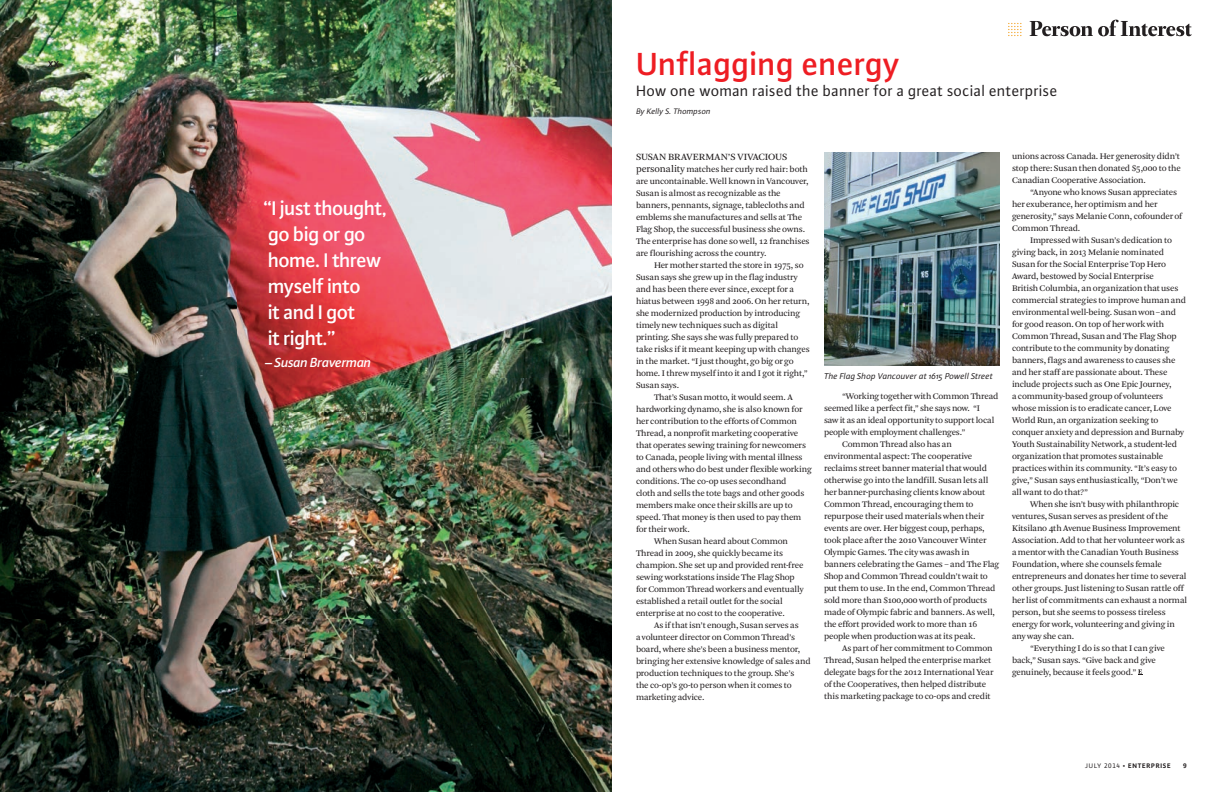
<style>
.page{position:relative;width:1224px;height:792px;background:#fff}
.page>*{position:absolute;margin:0;border:0;box-sizing:border-box;transform-origin:0 0}
.t1{font:500 34px "Plus Sans";color:#ee1d23}
.t2{font:500 21px/26px "Plus Sans";letter-spacing:-.03em;color:#fff}
.t3{font:16px "Plus Sans Normal";letter-spacing:.01em;color:#231f20}
.t4{font:italic 500 14px "Plus Sans";letter-spacing:-.03em;color:#fff}
.t5{font:10px "Arnhem Blond";letter-spacing:-.015em;color:#231f20}
.t6{font:9px/12px "Arnhem Blond";letter-spacing:-.015em;color:#231f20}
.t7{font:italic 9px "Plus Sans Normal";letter-spacing:-.005em;color:#231f20}
.t8{font:700 9px "Plus Sans";color:#231f20}
.t9{font:italic 8.5px "Plus Sans Normal";color:#231f20}
.t10{font:700 7px "Plus Sans";letter-spacing:.095em;color:#231f20}
.t11{font:7px "Plus Sans Bold SC";color:#231f20}
.s1{font-size:10px}
.s2{font-family:"Plus Sans Normal";font-weight:400}
.s3{font-family:"Plus Sans Normal SC";font-weight:400}
</style>
<div class="page">
<img style="left:0;top:0;width:612px;height:792px">
<img style="left:824px;top:153px;width:176px;height:212px">
<svg style="left:1138px;top:669px;width:4px;height:6px"></svg>
<svg style="left:1008px;top:23px;width:13px;height:13px"></svg>
<svg style="left:1030px;top:20px;width:162px;height:16px"></svg>
<p class="t8" style="left:48px;top:58px;width:12px">XX</p>
<h2 class="t2" style="left:263px;top:195px;width:125px">“I just thought, go big or go home. I threw myself into<br>it and I got<br>it right.”</h2>
<h3 class="t4" style="left:264px;top:354px;width:109px">– Susan Braverman</h3>
<h1 class="t1" style="left:636px;top:41px;width:265px">Unflagging energy</h1>
<h3 class="t3" style="left:636px;top:80px;width:423px">How one woman raised the banner for a great social enterprise</h3>
<p class="t9" style="left:636px;top:105px;width:76px">By Kelly S. Thompson</p>
<p class="t5" style="left:636px;top:151px;width:153px">SUSAN BRAVERMAN’S VIVACIOUS</p>
<p class="t6" style="left:636px;top:163px;width:175px"><span class="s1">personality</span> matches her curly red hair: both are uncontainable. Well known in Vancouver, Susan is almost as recognizable as the banners, pennants, signage, tablecloths and emblems she manufactures and sells at The Flag Shop, the successful business she owns.<br>The enterprise has done so well, 12 franchises are flourishing across the country.</p>
<p class="t6" style="left:654px;top:259px;width:151px">Her mother started the store in 1975, so</p>
<p class="t6" style="left:636px;top:271px;width:163px">Susan says she grew up in the flag industry</p>
<p class="t6" style="left:636px;top:283px;width:159px">and has been there ever since, except for a</p>
<p class="t6" style="left:636px;top:295px;width:175px">hiatus between 1998 and 2006. On her return,</p>
<p class="t6" style="left:636px;top:307px;width:166px">she modernized production by introducing</p>
<p class="t6" style="left:636px;top:319px;width:144px">timely new techniques such as digital</p>
<p class="t6" style="left:636px;top:331px;width:164px">printing. She says she was fully prepared to</p>
<p class="t6" style="left:636px;top:343px;width:175px">take risks if it meant keeping up with changes</p>
<p class="t6" style="left:636px;top:355px;width:159px">in the market. “I just thought, go big or go</p>
<p class="t6" style="left:636px;top:367px;width:173px">home. I threw myself into it and I got it right,”</p>
<p class="t6" style="left:636px;top:379px;width:45px">Susan says.</p>
<p class="t6" style="left:654px;top:391px;width:140px">That’s Susan motto, it would seem. A</p>
<p class="t6" style="left:636px;top:403px;width:168px">hardworking dynamo, she is also known for</p>
<p class="t6" style="left:636px;top:415px;width:162px">her contribution to the efforts of Common</p>
<p class="t6" style="left:636px;top:427px;width:164px">Thread, a nonprofit marketing cooperative</p>
<p class="t6" style="left:636px;top:439px;width:172px">that operates sewing training for newcomers</p>
<p class="t6" style="left:636px;top:451px;width:168px">to Canada, people living with mental illness</p>
<p class="t6" style="left:636px;top:463px;width:177px">and others who do best under flexible working</p>
<p class="t6" style="left:636px;top:475px;width:152px">conditions. The co-op uses secondhand</p>
<p class="t6" style="left:636px;top:487px;width:170px">cloth and sells the tote bags and other goods</p>
<p class="t6" style="left:636px;top:499px;width:158px">members make once their skills are up to</p>
<p class="t6" style="left:636px;top:511px;width:167px">speed. That money is then used to pay them</p>
<p class="t6" style="left:636px;top:523px;width:55px">for their work.</p>
<p class="t6" style="left:654px;top:535px;width:136px">When Susan heard about Common</p>
<p class="t6" style="left:636px;top:547px;width:149px">Thread in 2009, she quickly became its</p>
<p class="t6" style="left:636px;top:559px;width:169px">champion. She set up and provided rent-free</p>
<p class="t6" style="left:636px;top:571px;width:160px">sewing workstations inside The Flag Shop</p>
<p class="t6" style="left:636px;top:583px;width:169px">for Common Thread workers and eventually</p>
<p class="t6" style="left:636px;top:595px;width:148px">established a retail outlet for the social</p>
<p class="t6" style="left:636px;top:607px;width:150px">enterprise at no cost to the cooperative.</p>
<p class="t6" style="left:654px;top:619px;width:146px">As if that isn’t enough, Susan serves as</p>
<p class="t6" style="left:636px;top:631px;width:160px">a volunteer director on Common Thread’s</p>
<p class="t6" style="left:636px;top:643px;width:166px">board, where she’s been a business mentor,</p>
<p class="t6" style="left:636px;top:655px;width:176px">bringing her extensive knowledge of sales and</p>
<p class="t6" style="left:636px;top:667px;width:160px">production techniques to the group. She’s</p>
<p class="t6" style="left:636px;top:679px;width:157px">the co-op’s go-to person when it comes to</p>
<p class="t6" style="left:636px;top:691px;width:70px">marketing advice.</p>
<p class="t6" style="left:1012px;top:150px;width:170px;text-align:justify">unions across Canada. Her generosity didn’t stop there: Susan then donated $5,000 to the Canadian Cooperative Association.</p>
<p class="t6" style="left:1012px;top:186px;width:172px;text-indent:18px">“Anyone who knows Susan appreciates her exuberance, her optimism and her generosity,” says Melanie Conn, cofounder of Common Thread.</p>
<p class="t6" style="left:1012px;top:234px;width:175px;text-indent:18px">Impressed with Susan’s dedication to giving back, in 2013 Melanie nominated Susan for the Social Enterprise Top Hero Award, bestowed by Social Enterprise<br>British Columbia, an organization that uses commercial strategies to improve human and environmental well-being. Susan won – and for good reason. On top of her work with Common Thread, Susan and The Flag Shop contribute to the community by donating banners, flags and awareness to causes she and her staff are passionate about. These include projects such as One Epic Journey,<br>a community-based group of volunteers whose mission is to eradicate cancer, Love World Run, an organization seeking to conquer anxiety and depression and Burnaby Youth Sustainability Network, a student-led organization that promotes sustainable practices within its community. “It’s easy to give,” Susan says enthusiastically, “Don’t we all want to do that?”</p>
<p class="t6" style="left:1030px;top:498px;width:151px">When she isn’t busy with philanthropic</p>
<p class="t6" style="left:1012px;top:510px;width:158px">ventures, Susan serves as president of the</p>
<p class="t6" style="left:1012px;top:522px;width:170px">Kitsilano 4th Avenue Business Improvement</p>
<p class="t6" style="left:1012px;top:534px;width:174px">Association. Add to that her volunteer work as</p>
<p class="t6" style="left:1012px;top:546px;width:168px">a mentor with the Canadian Youth Business</p>
<p class="t6" style="left:1012px;top:558px;width:151px">Foundation, where she counsels female</p>
<p class="t6" style="left:1012px;top:570px;width:176px">entrepreneurs and donates her time to several</p>
<p class="t6" style="left:1012px;top:582px;width:173px">other groups. Just listening to Susan rattle off</p>
<p class="t6" style="left:1012px;top:594px;width:177px">her list of commitments can exhaust a normal</p>
<p class="t6" style="left:1012px;top:606px;width:155px">person, but she seems to possess tireless</p>
<p class="t6" style="left:1012px;top:618px;width:164px">energy for work, volunteering and giving in</p>
<p class="t6" style="left:1012px;top:630px;width:64px">any way she can.</p>
<p class="t6" style="left:1030px;top:642px;width:136px">“Everything I do is so that I can give</p>
<p class="t6" style="left:1012px;top:654px;width:145px">back,” Susan says. “Give back and give</p>
<p class="t6" style="left:1012px;top:666px;width:126px">genuinely, because it feels good.”</p>
<p class="t7" style="left:824px;top:370px;width:171px">The Flag Shop Vancouver at 1615 Powell Street</p>
<p class="t6" style="left:842px;top:390px;width:158px">“Working together with Common Thread</p>
<p class="t6" style="left:824px;top:402px;width:157px">seemed like a perfect fit,” she says now. “I</p>
<p class="t6" style="left:824px;top:414px;width:172px">saw it as an ideal opportunity to support local</p>
<p class="t6" style="left:824px;top:426px;width:143px">people with employment challenges.”</p>
<p class="t6" style="left:842px;top:438px;width:112px">Common Thread also has an</p>
<p class="t6" style="left:824px;top:450px;width:150px">environmental aspect: The cooperative</p>
<p class="t6" style="left:824px;top:462px;width:164px">reclaims street banner material that would</p>
<p class="t6" style="left:824px;top:474px;width:166px">otherwise go into the landfill. Susan lets all</p>
<p class="t6" style="left:824px;top:486px;width:163px">her banner-purchasing clients know about</p>
<p class="t6" style="left:824px;top:498px;width:151px">Common Thread, encouraging them to</p>
<p class="t6" style="left:824px;top:510px;width:162px">repurpose their used materials when their</p>
<p class="t6" style="left:824px;top:522px;width:162px">events are over. Her biggest coup, perhaps,</p>
<p class="t6" style="left:824px;top:534px;width:164px">took place after the 2010 Vancouver Winter</p>
<p class="t6" style="left:824px;top:546px;width:147px">Olympic Games. The city was awash in</p>
<p class="t6" style="left:824px;top:558px;width:177px">banners celebrating the Games – and The Flag</p>
<p class="t6" style="left:824px;top:570px;width:165px">Shop and Common Thread couldn’t wait to</p>
<p class="t6" style="left:824px;top:582px;width:173px">put them to use. In the end, Common Thread</p>
<p class="t6" style="left:824px;top:594px;width:165px">sold more than $100,000 worth of products</p>
<p class="t6" style="left:824px;top:606px;width:172px">made of Olympic fabric and banners. As well,</p>
<p class="t6" style="left:824px;top:618px;width:155px">the effort provided work to more than 16</p>
<p class="t6" style="left:824px;top:630px;width:153px">people when production was at its peak.</p>
<p class="t6" style="left:842px;top:642px;width:152px">As part of her commitment to Common</p>
<p class="t6" style="left:824px;top:654px;width:169px">Thread, Susan helped the enterprise market</p>
<p class="t6" style="left:824px;top:666px;width:171px">delegate bags for the 2012 International Year</p>
<p class="t6" style="left:824px;top:678px;width:164px">of the Cooperatives, then helped distribute</p>
<p class="t6" style="left:824px;top:690px;width:168px">this marketing package to co-ops and credit</p>
<p class="t10" style="left:1085px;top:761px;width:87px"><span class="s2">JULY</span> <span class="s3">2014</span> • ENTERPRISE</p>
<p class="t11" style="left:1183px;top:761px;width:5px">9</p>
</div>
